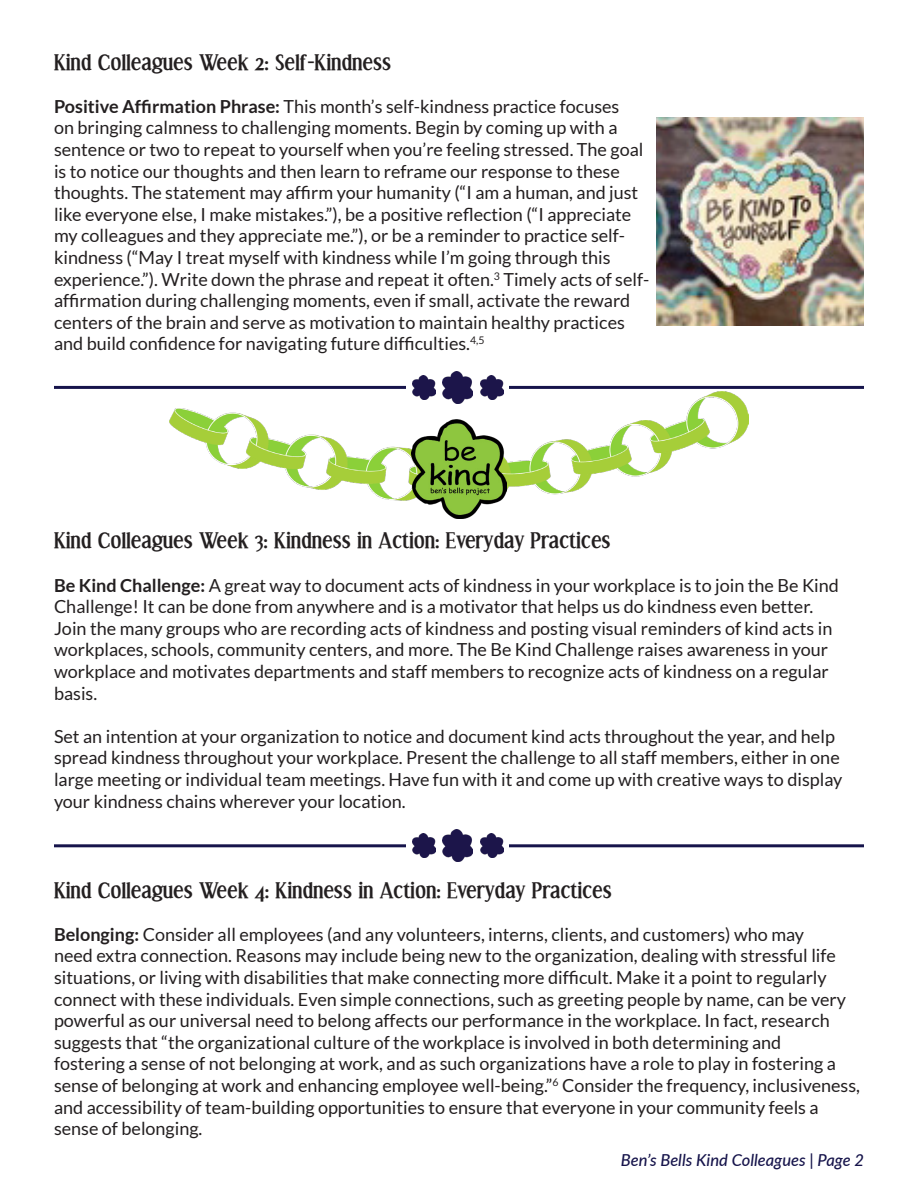
<style>
.page{position:relative;width:918px;height:1188px;background:#fff}
.page>*{position:absolute;margin:0;border:0;box-sizing:border-box;transform-origin:0 0}
.t1{font:700 21px "Effloresce";color:#231f20}
.t2{font:18px/21.6px "Lato";color:#231f20}
.t3{font:italic 500 16.5px "Lato";color:#16144b}
.s1{font-weight:700}
</style>
<div class="page">
<hr style="left:54px;top:386px;width:810px;height:3px;background:#16144b">
<div style="left:406px;top:367px;width:103px;height:41px;background:#fff"></div>
<img style="left:443px;top:372px;width:30px;height:20px">
<img style="left:412px;top:375px;width:23px;height:17px">
<img style="left:480px;top:375px;width:23px;height:17px">
<img style="left:656px;top:118px;width:208px;height:207px">
<img style="left:169px;top:392px;width:580px;height:109px">
<img style="left:412px;top:420px;width:94px;height:99px">
<hr style="left:54px;top:844px;width:810px;height:3px;background:#16144b">
<div style="left:406px;top:825px;width:103px;height:41px;background:#fff"></div>
<img style="left:443px;top:830px;width:30px;height:32px">
<img style="left:412px;top:834px;width:23px;height:24px">
<img style="left:480px;top:834px;width:23px;height:24px">
<p class="t1" style="left:54px;top:50px;width:339px">Kind Colleagues Week 2: Self-Kindness</p>
<p class="t2" style="left:54px;top:95px;width:597px"><span class="s1">Positive Affirmation Phrase:</span> This month’s self-kindness practice focuses<br>on bringing calmness to challenging moments. Begin by coming up with a sentence or two to repeat to yourself when you’re feeling stressed. The goal is to notice our thoughts and then learn to reframe our response to these thoughts. The statement may affirm your humanity (“I am a human, and just like everyone else, I make mistakes.”), be a positive reflection (“I appreciate my colleagues and they appreciate me.”), or be a reminder to practice self&shy;kindness (“May I treat myself with kindness while I’m going through this experience.”). Write down the phrase and repeat it often.<sup>3</sup> Timely acts of self&shy;affirmation during challenging moments, even if small, activate the reward centers of the brain and serve as motivation to maintain healthy practices and build confidence for navigating future difficulties.<sup>4,5</sup></p>
<p class="t1" style="left:54px;top:529px;width:558px">Kind Colleagues Week 3: Kindness in Action: Everyday Practices</p>
<p class="t2" style="left:54px;top:574px;width:786px"><span class="s1">Be Kind Challenge:</span> A great way to document acts of kindness in your workplace is to join the Be Kind Challenge! It can be done from anywhere and is a motivator that helps us do kindness even better.<br>Join the many groups who are recording acts of kindness and posting visual reminders of kind acts in workplaces, schools, community centers, and more. The Be Kind Challenge raises awareness in your workplace and motivates departments and staff members to recognize acts of kindness on a regular basis.</p>
<p class="t2" style="left:54px;top:725px;width:790px">Set an intention at your organization to notice and document kind acts throughout the year, and help spread kindness throughout your workplace. Present the challenge to all staff members, either in one large meeting or individual team meetings. Have fun with it and come up with creative ways to display your kindness chains wherever your location.</p>
<p class="t1" style="left:54px;top:878px;width:559px">Kind Colleagues Week 4: Kindness in Action: Everyday Practices</p>
<p class="t2" style="left:54px;top:923px;width:793px"><span class="s1">Belonging:</span> Consider all employees (and any volunteers, interns, clients, and customers) who may need extra connection. Reasons may include being new to the organization, dealing with stressful life situations, or living with disabilities that make connecting more difficult. Make it a point to regularly connect with these individuals. Even simple connections, such as greeting people by name, can be very powerful as our universal need to belong affects our performance in the workplace. In fact, research suggests that “the organizational culture of the workplace is involved in both determining and</p>
<p class="t2" style="left:54px;top:1053px;width:807px">fostering a sense of not belonging at work, and as such organizations have a role to play in fostering a sense of belonging at work and enhancing employee well-being.”<sup>6</sup> Consider the frequency, inclusiveness, and accessibility of team-building opportunities to ensure that everyone in your community feels a sense of belonging.</p>
<p class="t3" style="left:621px;top:1148px;width:245px">Ben’s Bells Kind Colleagues | Page 2</p>
</div>
